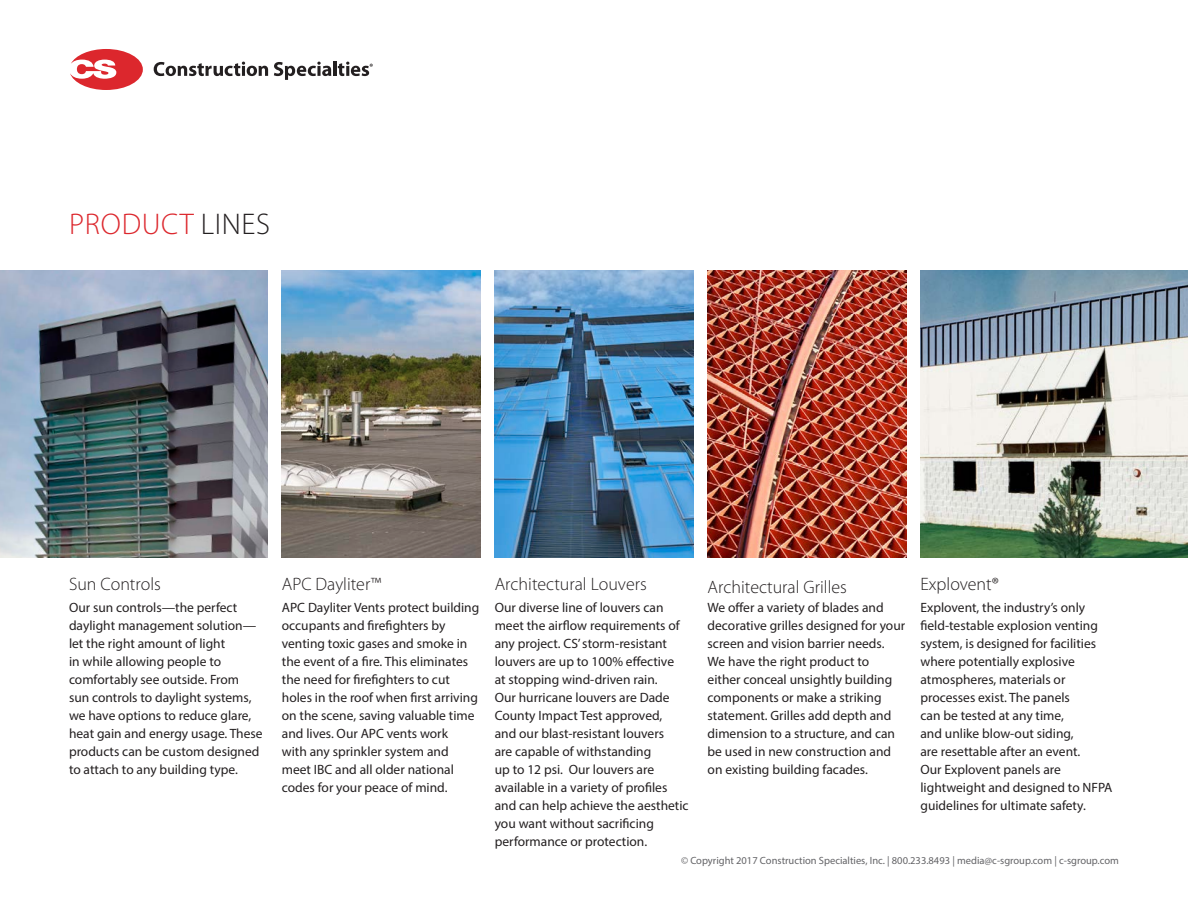
<style>
.page{position:relative;width:1188px;height:918px;background:#fff}
.page>*{position:absolute;margin:0;border:0;box-sizing:border-box;transform-origin:0 0}
.t1{font:300 30px "Myriad Pro";letter-spacing:.02em;color:#dc272d}
.Subhead{font:300 18px "Myriad Pro";color:#231f20}
.Body_Copy_left_align{font:300 18px "Myriad Pro";color:#231f20}
.Body_Copy_left_align-2{font:13.5px/18px "Myriad Pro";color:#231f20}
.t2{font:10.5px "Myriad Pro";color:#636366}
.s1{color:#231f20}
</style>
<div class="page">
<img style="left:0;top:270px;width:268px;height:288px">
<img style="left:282px;top:270px;width:198px;height:288px">
<img style="left:495px;top:270px;width:198px;height:288px">
<img style="left:708px;top:270px;width:198px;height:288px">
<img style="left:920px;top:270px;width:268px;height:288px">
<svg style="left:70px;top:49px;width:73px;height:41px"></svg>
<svg style="left:154px;top:62px;width:114px;height:14px"></svg>
<svg style="left:274px;top:62px;width:57px;height:18px"></svg>
<hr style="left:333px;top:61px;width:3px;height:15px;background:#231f20">
<svg style="left:338px;top:62px;width:35px;height:14px"></svg>
<h1 class="t1" style="left:69px;top:206px;width:202px">PRODUCT <span class="s1">LINES</span></h1>
<p class="Subhead" style="left:69px;top:573px;width:93px">Sun Controls</p>
<p class="Body_Copy_left_align-2" style="left:69px;top:598px;width:195px">Our sun controls—the perfect daylight management solution— let the right amount of light<br>in while allowing people to comfortably see outside. From sun controls to daylight systems, we have options to reduce glare, heat gain and energy usage. These products can be custom designed to attach to any building type.</p>
<p class="Subhead" style="left:282px;top:573px;width:101px">APC Dayliter™</p>
<p class="Body_Copy_left_align-2" style="left:282px;top:598px;width:199px">APC Dayliter Vents protect building occupants and firefighters by venting toxic gases and smoke in the event of a fire. This eliminates the need for firefighters to cut holes in the roof when first arriving on the scene, saving valuable time and lives. Our APC vents work<br>with any sprinkler system and meet IBC and all older national codes for your peace of mind.</p>
<p class="Subhead" style="left:495px;top:573px;width:154px">Architectural Louvers</p>
<p class="Body_Copy_left_align-2" style="left:495px;top:598px;width:195px">Our diverse line of louvers can meet the airflow requirements of any project. CS’ storm-resistant louvers are up to 100% effective<br>at stopping wind-driven rain.<br>Our hurricane louvers are Dade<br>County Impact Test approved,<br>and our blast-resistant louvers<br>are capable of withstanding<br>up to 12 psi. Our louvers are available in a variety of profiles and can help achieve the aesthetic you want without sacrificing performance or protection.</p>
<p class="Body_Copy_left_align" style="left:708px;top:576px;width:141px">Architectural Grilles</p>
<p class="Body_Copy_left_align-2" style="left:708px;top:598px;width:199px">We offer a variety of blades and decorative grilles designed for your screen and vision barrier needs.<br>We have the right product to either conceal unsightly building components or make a striking statement. Grilles add depth and dimension to a structure, and can be used in new construction and on existing building facades.</p>
<p class="Subhead" style="left:920px;top:573px;width:80px">Explovent®</p>
<p class="Body_Copy_left_align-2" style="left:920px;top:598px;width:193px">Explovent, the industry’s only field-testable explosion venting system, is designed for facilities where potentially explosive atmospheres, materials or processes exist. The panels<br>can be tested at any time,<br>and unlike blow-out siding,<br>are resettable after an event.<br>Our Explovent panels are lightweight and designed to NFPA guidelines for ultimate safety.</p>
<p class="t2" style="left:681px;top:854px;width:440px">© Copyright 2017 Construction Specialties, Inc. | 800.233.8493 | media@c-sgroup.com | c-sgroup.com</p>
</div>
